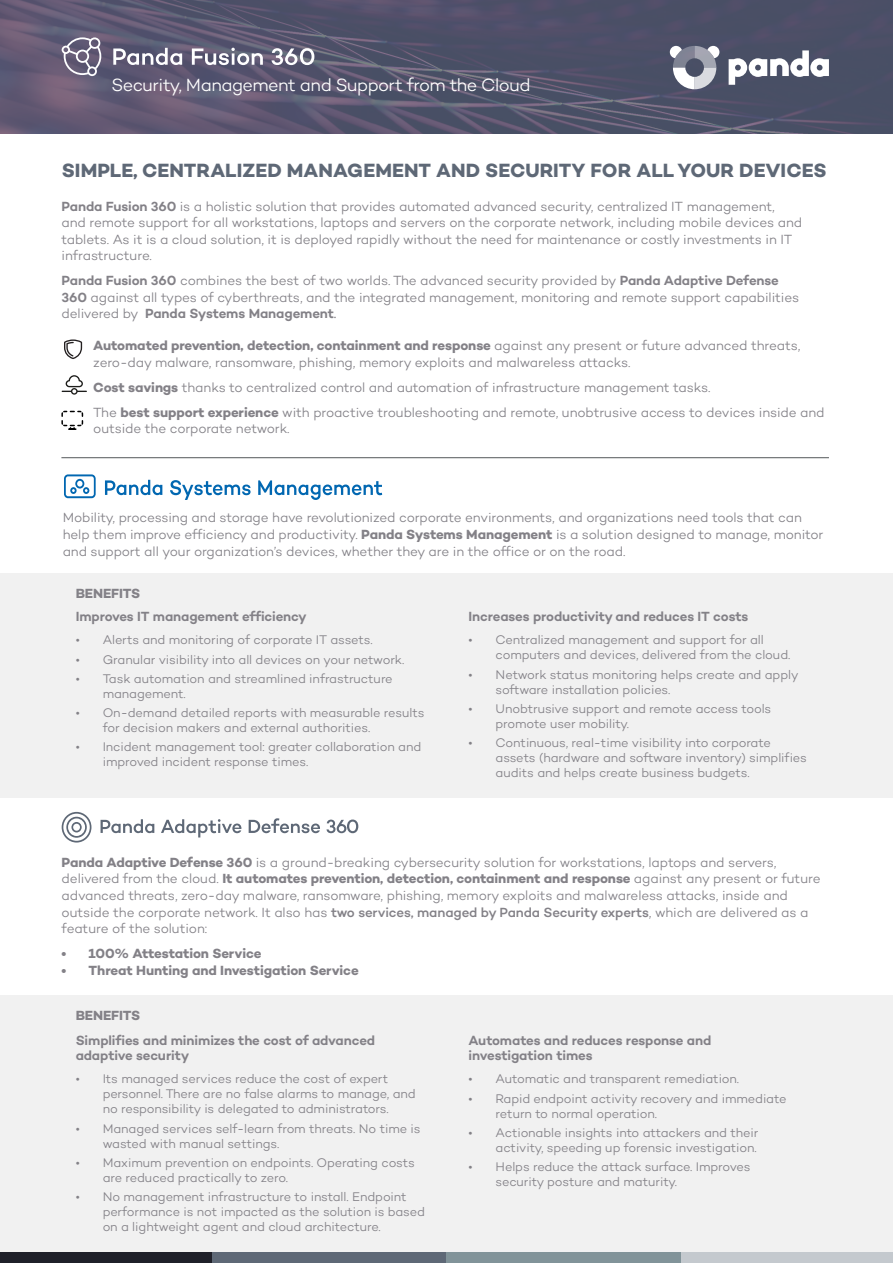
<style>
.page{position:relative;width:893px;height:1263px;background:#fff}
.page>*{position:absolute;margin:0;border:0;box-sizing:border-box;transform-origin:0 0}
.t1{font:700 19.5px "Campton";letter-spacing:.005em;color:#5e6876}
.t2{font:300 18px "Campton";letter-spacing:-.025em;color:#fff}
.t3{font:300 13.5px/16.5px "Campton";letter-spacing:-.01em;color:#838187}
.t4{font:600 13.5px/15px "Campton";letter-spacing:-.01em;color:#838187}
.t5{font:700 13.5px "Campton";letter-spacing:-.01em;color:#838187}
.t6{font:300 12.75px/15px "Campton";letter-spacing:-.01em;color:#838187}
.s1{font-weight:600}
.s2{font-weight:400}
.s3{font-weight:700}
.s4{font-weight:500}
</style>
<div class="page">
<svg style="left:0;top:0;width:893px;height:134px;background:#55546c"></svg>
<div style="left:0;top:1251px;width:212px;height:12px;background:#1f2029"></div>
<div style="left:212px;top:1251px;width:234px;height:12px;background:#5e6876"></div>
<div style="left:446px;top:1251px;width:235px;height:12px;background:#819399"></div>
<div style="left:681px;top:1251px;width:212px;height:12px;background:#c4c9ce"></div>
<svg style="left:670px;top:46px;width:49px;height:43px"></svg>
<svg style="left:729px;top:50px;width:100px;height:35px"></svg>
<svg style="left:113px;top:48px;width:69px;height:17px"></svg>
<svg style="left:192px;top:48px;width:71px;height:17px"></svg>
<svg style="left:271px;top:48px;width:43px;height:17px"></svg>
<svg style="left:62px;top:37px;width:39px;height:39px"></svg>
<svg style="left:62px;top:375px;width:25px;height:20px"></svg>
<svg style="left:61px;top:410px;width:23px;height:20px"></svg>
<svg style="left:64px;top:339px;width:18px;height:20px"></svg>
<hr style="left:61px;top:457px;width:768px;height:1px;background:#54575a">
<div style="left:0;top:995px;width:893px;height:256px;background:#f1f1f1"></div>
<div style="left:0;top:573px;width:893px;height:224px;background:#f1f1f1"></div>
<svg style="left:62px;top:812px;width:296px;height:30px"></svg>
<svg style="left:64px;top:474px;width:32px;height:24px"></svg>
<svg style="left:105px;top:480px;width:57px;height:15px"></svg>
<svg style="left:170px;top:480px;width:81px;height:20px"></svg>
<svg style="left:258px;top:480px;width:124px;height:20px"></svg>
<h2 class="t2" style="left:112px;top:74px;width:421px">Security, Management and Support from the Cloud</h2>
<p class="t1" style="left:62px;top:157px;width:766px">SIMPLE, CENTRALIZED MANAGEMENT AND SECURITY FOR ALL YOUR DEVICES</p>
<p class="t3" style="left:62px;top:198px;width:742px"><span class="s1">Panda Fusion 360</span> is a holistic solution that provides automated advanced security, centralized IT management, and remote support for all workstations, laptops and servers on the corporate network, including mobile devices and tablets. As it is a cloud solution, it is deployed rapidly without the need for maintenance or costly investments in IT infrastructure.</p>
<p class="t3" style="left:62px;top:272px;width:739px"><span class="s1">Panda Fusion 360</span> combines the best of two worlds. The advanced security provided by <span class="s1">Panda Adaptive Defense<br>360</span> against all types of cyberthreats, and the integrated management, monitoring and remote support capabilities delivered by <span class="s1">Panda Systems Management</span><span class="s2">.</span></p>
<p class="t3" style="left:93px;top:337px;width:709px"><span class="s3">Automated prevention, detection, containment and response</span> against any present or future advanced threats, zero-day malware, ransomware, phishing, memory exploits and malwareless attacks.</p>
<p class="t3" style="left:93px;top:379px;width:619px"><span class="s3">Cost savings</span> thanks to centralized control and automation of infrastructure management tasks.</p>
<p class="t3" style="left:93px;top:404px;width:733px">The <span class="s3">best support experience</span> with proactive troubleshooting and remote, unobtrusive access to devices inside and outside the corporate network.</p>
<p class="t3" style="left:63px;top:509px;width:762px">Mobility, processing and storage have revolutionized corporate environments, and organizations need tools that can help them improve efficiency and productivity. <span class="s3">Panda Systems Management</span> is a solution designed to manage, monitor and support all your organization’s devices, whether they are in the office or on the road.</p>
<p class="t5" style="left:76px;top:585px;width:66px">BENEFITS</p>
<p class="t4" style="left:76px;top:608px;width:233px">Improves IT management efficiency</p>
<p class="t6" style="left:76px;top:632px;width:299px">• Alerts and monitoring of corporate IT assets.</p>
<p class="t6" style="left:76px;top:652px;width:330px">• Granular visibility into all devices on your network.</p>
<p class="t6" style="left:103px;top:671px;width:292px;text-indent:-27px">• Task automation and streamlined infrastructure management.</p>
<p class="t6" style="left:103px;top:705px;width:323px;text-indent:-27px">• On-demand detailed reports with measurable results for decision makers and external authorities.</p>
<p class="t6" style="left:103px;top:739px;width:320px;text-indent:-27px">• Incident management tool: greater collaboration and improved incident response times.</p>
<p class="t4" style="left:469px;top:608px;width:281px">Increases productivity and reduces IT costs</p>
<p class="t6" style="left:496px;top:632px;width:296px;text-indent:-27px">• Centralized management and support for all computers and devices, delivered from the cloud.</p>
<p class="t6" style="left:496px;top:667px;width:304px;text-indent:-27px">• Network status monitoring helps create and apply software installation policies.</p>
<p class="t6" style="left:496px;top:701px;width:277px;text-indent:-27px">• Unobtrusive support and remote access tools promote user mobility.</p>
<p class="t6" style="left:496px;top:735px;width:313px;text-indent:-27px">• Continuous, real-time visibility into corporate assets (hardware and software inventory) simplifies audits and helps create business budgets.</p>
<p class="t3" style="left:62px;top:854px;width:760px"><span class="s3">Panda Adaptive Defense 360</span> is a ground-breaking cybersecurity solution for workstations, laptops and servers, delivered from the cloud. <span class="s3">It automates prevention, detection, containment and response</span> against any present or future advanced threats, zero-day malware, ransomware, phishing, memory exploits and malwareless attacks, inside and outside the corporate network. It also has <span class="s4">two services, managed by Panda Security experts</span>, which are delivered as a feature of the solution:</p>
<p class="t5" style="left:62px;top:945px;width:201px">• 100% Attestation Service</p>
<p class="t5" style="left:62px;top:961px;width:299px">• Threat Hunting and Investigation Service</p>
<p class="t5" style="left:76px;top:1007px;width:66px">BENEFITS</p>
<p class="t4" style="left:76px;top:1032px;width:301px">Simplifies and minimizes the cost of advanced adaptive security</p>
<p class="t6" style="left:103px;top:1071px;width:315px;text-indent:-27px">• Its managed services reduce the cost of expert personnel. There are no false alarms to manage, and no responsibility is delegated to administrators.</p>
<p class="t6" style="left:103px;top:1121px;width:319px;text-indent:-27px">• Managed services self-learn from threats. No time is wasted with manual settings.</p>
<p class="t6" style="left:103px;top:1155px;width:314px;text-indent:-27px">• Maximum prevention on endpoints. Operating costs are reduced practically to zero.</p>
<p class="t6" style="left:103px;top:1189px;width:324px;text-indent:-27px">• No management infrastructure to install. Endpoint performance is not impacted as the solution is based on a lightweight agent and cloud architecture.</p>
<p class="t4" style="left:469px;top:1032px;width:244px">Automates and reduces response and investigation times</p>
<p class="t6" style="left:469px;top:1071px;width:272px">• Automatic and transparent remediation.</p>
<p class="t6" style="left:496px;top:1091px;width:292px;text-indent:-27px">• Rapid endpoint activity recovery and immediate return to normal operation.</p>
<p class="t6" style="left:469px;top:1125px;width:291px;text-align:right">• Actionable insights into attackers and their activity, speeding up forensic investigation.</p>
<p class="t6" style="left:496px;top:1159px;width:256px;text-indent:-27px">• Helps reduce the attack surface. Improves security posture and maturity.</p>
</div>
